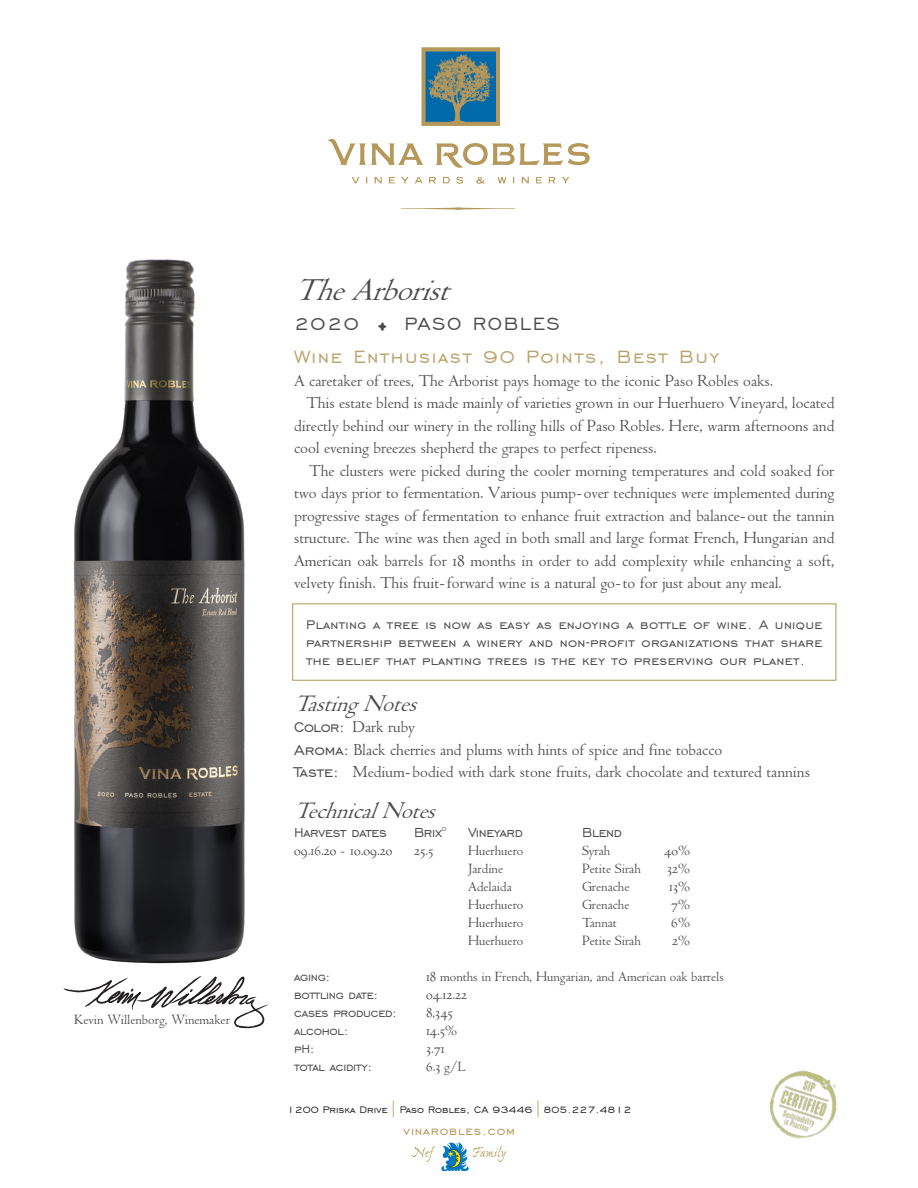
<style>
.page{position:relative;width:918px;height:1188px;background:#fff}
.page>*{position:absolute;margin:0;border:0;box-sizing:border-box;transform-origin:0 0}
.body_text{font:italic 34.5px "LTC Metropolitan";color:#4b4c4d}
.body_text-2{font:italic 25.5px "LTC Metropolitan";color:#4b4c4d}
.body_text-3{font:22.5px "Engravers Gothic BT";letter-spacing:.07em;color:#bca36d}
.body_text-4{font:22.5px "Engravers Gothic BT";letter-spacing:.07em;color:#4b4c4d}
.body_text-5{font:18px/22.5px "LTC Metropolitan";color:#4b4c4d;text-align:justify}
.body_text-6{font:16.5px "Engravers Gothic BT";letter-spacing:-.02em;color:#4b4c4d;scale:.95 1}
.body_text-7{font:15.75px/18px "Engravers Gothic BT";letter-spacing:.02em;color:#4b4c4d;text-align:justify}
.body_text-8{font:15px "LTC Metropolitan";color:#4b4c4d}
.body_text-9{font:15px "Engravers Gothic BT";letter-spacing:-.02em;color:#4b4c4d;scale:.95 1}
.t1{font:15px "Engravers Gothic BT";letter-spacing:.05em;color:#b39758}
.body_text-10{font:13.5px "LTC Metropolitan";color:#4b4c4d;scale:1.11 1}
.t2{font:12px "Engravers Gothic BT";color:#231f20}
.s1{font-family:"Adobe Jenson Pro";font-size:31.5px}
.s2{font-family:"Engravers Gothic BT"}
.s3{font-size:15px}
.s4{font-family:"Adobe Jenson Pro";font-size:15.9px;color:#b39758}
</style>
<div class="page">
<svg style="left:63px;top:976px;width:206px;height:52px"></svg>
<svg style="left:401px;top:207px;width:114px;height:3px"></svg>
<img style="left:329px;top:48px;width:260px;height:136px">
<img style="left:769px;top:1070px;width:68px;height:69px">
<img style="left:73px;top:259px;width:172px;height:705px">
<img style="left:413px;top:1143px;width:92px;height:28px">
<p class="body_text-8" style="left:74px;top:1012px;width:157px">Kevin Willenborg, Winemaker</p>
<p class="body_text" style="left:294px;top:272px;width:170px">TheArborist</p>
<p class="body_text-4" style="left:294px;top:312px;width:267px">2020 <span class="s1">•</span> PASO ROBLES</p>
<p class="body_text-3" style="left:294px;top:345px;width:427px">Wine Enthusiast 90 Points, Best Buy</p>
<p class="body_text-5" style="left:294px;top:370px;width:481px">A caretaker of trees, The Arborist pays homage to the iconic Paso Robles oaks.</p>
<p class="body_text-5" style="left:294px;top:392px;width:542px;text-indent:12px">This estate blend is made mainly of varieties grown in our Huerhuero Vineyard, located directly behind our winery in the rolling hills of Paso Robles. Here, warm afternoons and cool evening breezes shepherd the grapes to perfect ripeness.</p>
<p class="body_text-5" style="left:294px;top:460px;width:542px;text-indent:15px">The clusters were picked during the cooler morning temperatures and cold soaked for two days prior to fermentation. Various pump-over techniques were implemented during progressive stages of fermentation to enhance fruit extraction and balance-out the tannin structure. The wine was then aged in both small and large format French, Hungarian and American oak barrels for 18 months in order to add complexity while enhancing a soft, velvety finish. This fruit-forward wine is a natural go-to for just about any meal.</p>
<p class="body_text-7" style="left:306px;top:616px;width:518px">Planting a tree is now as easy as enjoying a bottle of wine. A unique partnership between a winery and non-profit organizations that share the belief that planting trees is the key to preserving our planet.</p>
<p class="body_text-2" style="left:294px;top:691px;width:134px">TastingNotes</p>
<p class="body_text-5" style="left:294px;top:716px;width:122px"><span class="s2">Color:</span> Dark ruby</p>
<p class="body_text-5" style="left:294px;top:739px;width:430px"><span class="s2">Aroma:</span> Black cherries and plums with hints of spice and fine tobacco</p>
<p class="body_text-5" style="left:294px;top:761px;width:517px"><span class="s2">Taste:</span> Medium-bodied with dark stone fruits, dark chocolate and textured tannins</p>
<p class="body_text-2" style="left:294px;top:797px;width:152px">TechnicalNotes</p>
<p class="body_text-6" style="left:294px;top:824px;width:99px">Harvest dates</p>
<p class="body_text-6" style="left:414px;top:824px;width:36px">Brix<sup>0</sup></p>
<p class="body_text-6" style="left:468px;top:824px;width:59px">Vineyard</p>
<p class="body_text-6" style="left:582px;top:824px;width:44px">Blend</p>
<p class="body_text-8" style="left:294px;top:843px;width:100px">09.16.20 - 10.09.20</p>
<p class="body_text-8" style="left:414px;top:843px;width:21px">25.5</p>
<p class="body_text-8" style="left:468px;top:843px;width:57px">Huerhuero</p>
<p class="body_text-8" style="left:582px;top:843px;width:30px">Syrah</p>
<p class="body_text-10" style="left:664px;top:844px;width:25px">40<span class="s3">%</span></p>
<p class="body_text-8" style="left:468px;top:861px;width:37px">Jardine</p>
<p class="body_text-8" style="left:582px;top:861px;width:60px">Petite Sirah</p>
<p class="body_text-8" style="left:667px;top:861px;width:25px">32%</p>
<p class="body_text-8" style="left:468px;top:879px;width:45px">Adelaida</p>
<p class="body_text-8" style="left:582px;top:879px;width:49px">Grenache</p>
<p class="body_text-8" style="left:669px;top:879px;width:22px">13%</p>
<p class="body_text-8" style="left:468px;top:897px;width:57px">Huerhuero</p>
<p class="body_text-8" style="left:582px;top:897px;width:49px">Grenache</p>
<p class="body_text-8" style="left:671px;top:897px;width:21px">7%</p>
<p class="body_text-8" style="left:468px;top:915px;width:57px">Huerhuero</p>
<p class="body_text-8" style="left:582px;top:915px;width:36px">Tannat</p>
<p class="body_text-8" style="left:671px;top:915px;width:20px">6%</p>
<p class="body_text-8" style="left:468px;top:933px;width:57px">Huerhuero</p>
<p class="body_text-8" style="left:582px;top:933px;width:60px">Petite Sirah</p>
<p class="body_text-8" style="left:672px;top:933px;width:19px">2%</p>
<p class="body_text-9" style="left:294px;top:969px;width:40px">aging:</p>
<p class="body_text-8" style="left:426px;top:969px;width:299px">18 months in French, Hungarian, and American oak barrels</p>
<p class="body_text-9" style="left:294px;top:987px;width:90px">bottling date:</p>
<p class="body_text-8" style="left:426px;top:987px;width:42px">04.12.22</p>
<p class="body_text-9" style="left:294px;top:1005px;width:110px">cases produced:</p>
<p class="body_text-8" style="left:426px;top:1005px;width:28px">8,345</p>
<p class="body_text-9" style="left:294px;top:1023px;width:59px">alcohol:</p>
<p class="body_text-8" style="left:426px;top:1023px;width:33px">14.5%</p>
<p class="body_text-9" style="left:294px;top:1041px;width:23px">pH:</p>
<p class="body_text-8" style="left:426px;top:1041px;width:20px">3.71</p>
<p class="body_text-9" style="left:294px;top:1059px;width:84px">total acidity:</p>
<p class="body_text-8" style="left:426px;top:1059px;width:41px">6.3 g/L</p>
<p class="t2" style="left:287px;top:1103px;width:346px">1200 Priska Drive <span class="s4">|</span> Paso Robles, CA 93446 <span class="s4">|</span> 805.227.4812</p>
<p class="t1" style="left:403px;top:1123px;width:113px">vinarobles.com</p>
</div>
